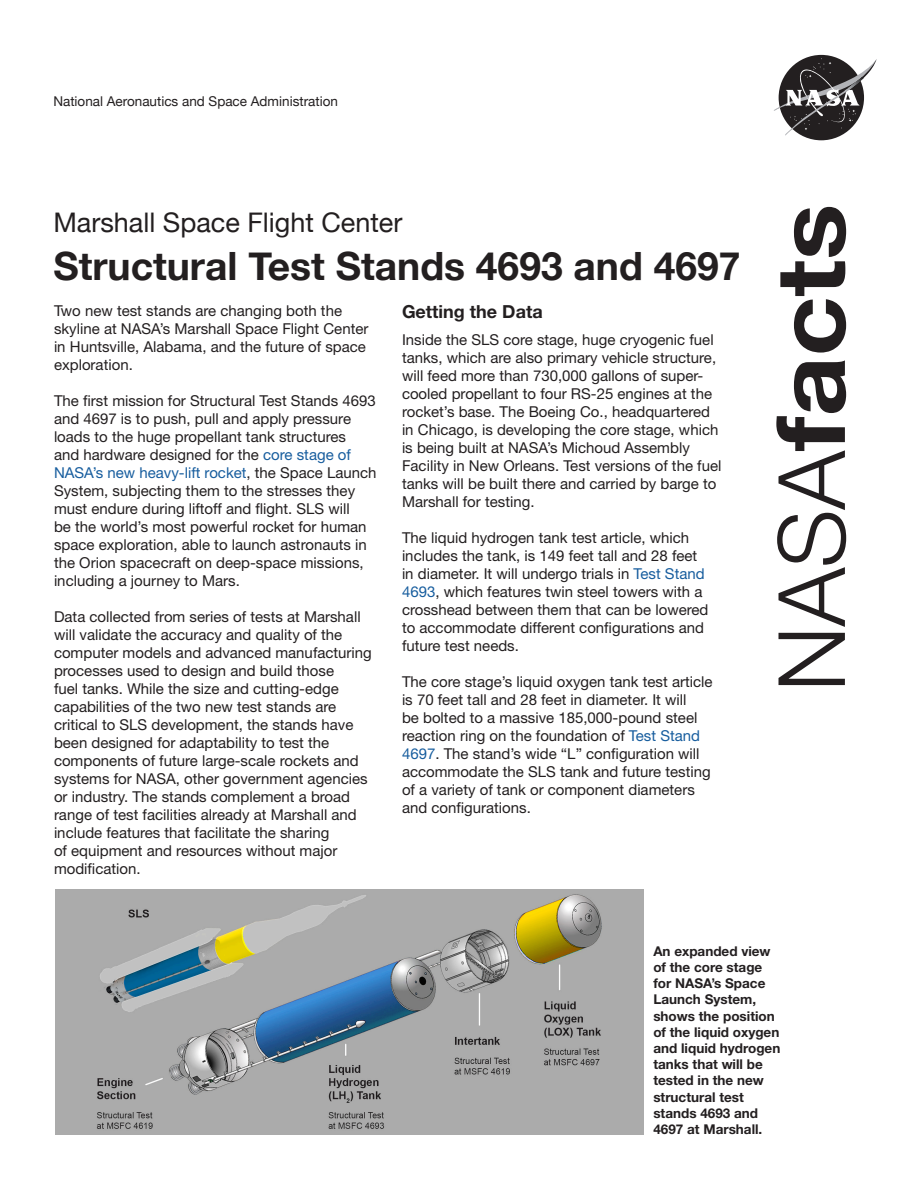
<style>
.page{position:relative;width:918px;height:1188px;background:#fff}
.page>*{position:absolute;margin:0;border:0;box-sizing:border-box;transform-origin:0 0}
.t1{font:700 96px "Helvetica Neue";color:#231f20;scale:1.09 1}
.t2{font:700 39px "Helvetica Neue";color:#231f20}
.t3{font:27px "Helvetica Neue";color:#231f20}
.t4{font:700 18px "Helvetica Neue LT Std";color:#231f20}
.t5{font:15px/18px "Helvetica Neue LT Std";color:#231f20}
.t6{font:700 13.5px/16.2px "Helvetica Neue LT Std";color:#231f20}
.t7{font:13.5px "Helvetica Neue";color:#231f20}
.s1{color:#175d9e}
.s2{font-weight:300;font-size:93px}
</style>
<div class="page">
<div style="left:779px;top:55px;width:85px;height:85px;background:#231f20;border-radius:50%"></div>
<svg style="left:774px;top:58px;width:103px;height:78px"></svg>
<img style="left:55px;top:889px;width:588px;height:246px">
<p class="t7" style="left:53px;top:91px;width:286px">National Aeronautics and Space Administration</p>
<p class="t3" style="left:53px;top:203px;width:351px">Marshall Space Flight Center</p>
<p class="t2" style="left:53px;top:236px;width:689px">Structural Test Stands 4693 and 4697</p>
<p class="t5" style="left:54px;top:302px;width:316px">Two new test stands are changing both the skyline at NASA’s Marshall Space Flight Center in Huntsville, Alabama, and the future of space exploration.</p>
<p class="t5" style="left:54px;top:392px;width:324px">The first mission for Structural Test Stands 4693 and 4697 is to push, pull and apply pressure loads to the huge propellant tank structures<br>and hardware designed for the <span class="s1">core stage of NASA’s new heavy-lift rocket</span>, the Space Launch System, subjecting them to the stresses they must endure during liftoff and flight. SLS will<br>be the world’s most powerful rocket for human space exploration, able to launch astronauts in the Orion spacecraft on deep-space missions, including a journey to Mars.</p>
<p class="t5" style="left:54px;top:608px;width:319px">Data collected from series of tests at Marshall will validate the accuracy and quality of the computer models and advanced manufacturing processes used to design and build those<br>fuel tanks. While the size and cutting-edge capabilities of the two new test stands are critical to SLS development, the stands have been designed for adaptability to test the components of future large-scale rockets and systems for NASA, other government agencies or industry. The stands complement a broad range of test facilities already at Marshall and include features that facilitate the sharing<br>of equipment and resources without major modification.</p>
<p class="t4" style="left:402px;top:301px;width:142px">Getting the Data</p>
<p class="t5" style="left:402px;top:331px;width:321px">Inside the SLS core stage, huge cryogenic fuel tanks, which are also primary vehicle structure, will feed more than 730,000 gallons of super&shy;cooled propellant to four RS-25 engines at the rocket’s base. The Boeing Co., headquartered in Chicago, is developing the core stage, which is being built at NASA’s Michoud Assembly Facility in New Orleans. Test versions of the fuel tanks will be built there and carried by barge to Marshall for testing.</p>
<p class="t5" style="left:402px;top:529px;width:308px">The liquid hydrogen tank test article, which includes the tank, is 149 feet tall and 28 feet in diameter. It will undergo trials in <span class="s1">Test Stand 4693</span>, which features twin steel towers with a crosshead between them that can be lowered to accommodate different configurations and future test needs.</p>
<p class="t5" style="left:402px;top:673px;width:312px">The core stage’s liquid oxygen tank test article is 70 feet tall and 28 feet in diameter. It will<br>be bolted to a massive 185,000-pound steel reaction ring on the foundation of <span class="s1">Test Stand 4697</span>. The stand’s wide “L” configuration will accommodate the SLS tank and future testing of a variety of tank or component diameters and configurations.</p>
<p class="t1" style="left:735px;top:692px;width:449px;rotate:-90deg"><span class="s2">NASA</span>facts</p>
<p class="t6" style="left:653px;top:943px;width:128px">An expanded view of the core stage for NASA’s Space<br>Launch System, shows the position of the liquid oxygen and liquid hydrogen tanks that will be tested in the new structural test stands 4693 and<br>4697 at Marshall.</p>
</div>
